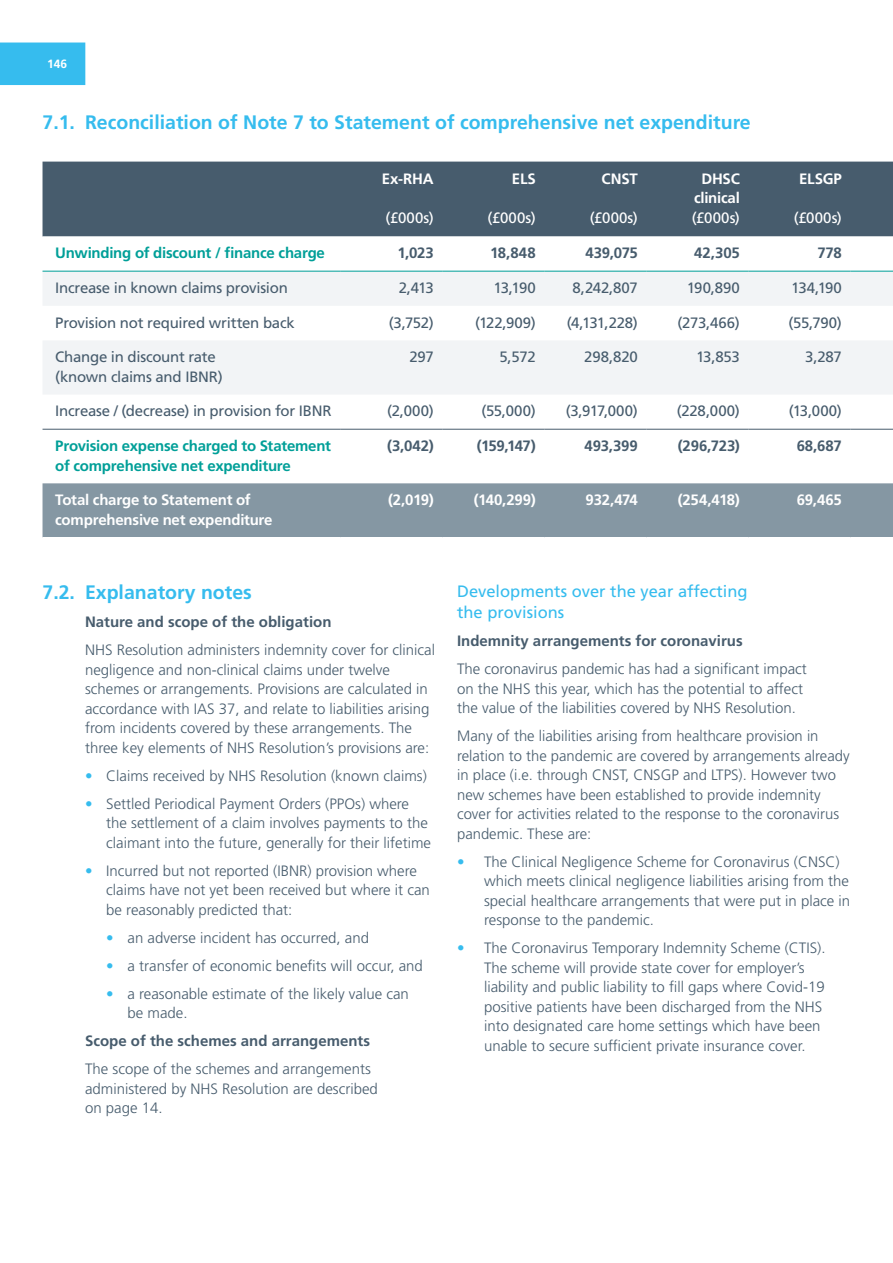
<style>
.page{position:relative;width:893px;height:1263px;background:#fff}
.page>*{position:absolute;margin:0;border:0;box-sizing:border-box;transform-origin:0 0}
.Head_2_ACC_NOTES{font:700 19.5px "Frutiger LT Std";color:#36bcee}
.Head_3{font:16.5px/21px "Frutiger LT Std";color:#36bcee}
.Body_copy{font:300 15px/19.5px "Frutiger LT Std";color:#475c6d}
.Bulleted_list_copy_A{font:300 15px/19.5px "Frutiger LT Std";color:#475c6d}
.body{font:15px/19.5px "Frutiger LT Std";letter-spacing:-.02em;color:#475c6d}
.body-2{font:700 15px/19.5px "Frutiger LT Std";letter-spacing:-.015em;color:#fff;text-align:justify}
.body-3{font:700 15px/19.5px "Frutiger LT Std";letter-spacing:-.015em;color:#009f98}
.Body_copy-2{font:700 15px "Frutiger LT Std";color:#475c6d}
.body-4{font:700 15px "Frutiger LT Std";letter-spacing:-.015em;color:#475c6d}
.body-5{font:15px "Frutiger LT Std";letter-spacing:.01em;color:#fff}
.t1{font:700 12px "Frutiger LT Std";color:#fff}
.s1{font-weight:400}
.s2{font-stretch:condensed;color:#36bcee}
</style>
<div class="page">
<div style="left:43px;top:162px;width:850px;height:74px;background:#475c6d"></div>
<svg style="left:43px;top:236px;width:850px;height:193px"></svg>
<svg style="left:43px;top:272px;width:850px;height:123px;fill:#f2f4f6"></svg>
<div style="left:43px;top:483px;width:850px;height:54px;background:#8597a3"></div>
<hr style="left:43px;top:271px;width:297px;height:1px;background:#009f98">
<hr style="left:340px;top:271px;width:102px;height:1px;background:#009f98">
<hr style="left:442px;top:271px;width:102px;height:1px;background:#009f98">
<hr style="left:544px;top:271px;width:102px;height:1px;background:#009f98">
<hr style="left:646px;top:271px;width:102px;height:1px;background:#009f98">
<hr style="left:748px;top:271px;width:102px;height:1px;background:#009f98">
<hr style="left:850px;top:271px;width:43px;height:1px;background:#009f98">
<hr style="left:43px;top:429px;width:297px;height:1px;background:#475c6d">
<hr style="left:340px;top:429px;width:102px;height:1px;background:#475c6d">
<hr style="left:442px;top:429px;width:102px;height:1px;background:#475c6d">
<hr style="left:544px;top:429px;width:102px;height:1px;background:#475c6d">
<hr style="left:646px;top:429px;width:102px;height:1px;background:#475c6d">
<hr style="left:748px;top:429px;width:102px;height:1px;background:#475c6d">
<hr style="left:850px;top:429px;width:43px;height:1px;background:#475c6d">
<div style="left:0;top:43px;width:85px;height:42px;background:#36bcee"></div>
<p class="t1" style="left:47px;top:57px;width:22px">146</p>
<h2 class="Head_2_ACC_NOTES" style="left:43px;top:111px;width:710px">7.1. Reconciliation of Note 7 to Statement of comprehensive net expenditure</h2>
<p class="body-2" style="left:382px;top:169px;width:53px">Ex-RHA</p>
<p class="body-5" style="left:386px;top:209px;width:50px">(£000s)</p>
<p class="body-2" style="left:512px;top:169px;width:25px">ELS</p>
<p class="body-5" style="left:488px;top:209px;width:50px">(£000s)</p>
<p class="body-2" style="left:602px;top:169px;width:38px">CNST</p>
<p class="body-5" style="left:590px;top:209px;width:50px">(£000s)</p>
<p class="body-2" style="left:692px;top:169px;width:50px;text-indent:10px">DHSC clinical <span class="s1">(£000s)</span></p>
<p class="body-2" style="left:799px;top:169px;width:44px">ELSGP</p>
<p class="body-5" style="left:794px;top:209px;width:50px">(£000s)</p>
<p class="body-3" style="left:55px;top:243px;width:271px">Unwinding of discount / finance charge</p>
<p class="body-4" style="left:397px;top:244px;width:38px">1,023</p>
<p class="body-4" style="left:490px;top:244px;width:47px">18,848</p>
<p class="body-4" style="left:585px;top:244px;width:54px">439,075</p>
<p class="body-4" style="left:694px;top:244px;width:47px">42,305</p>
<p class="body-4" style="left:817px;top:244px;width:26px">778</p>
<p class="body" style="left:55px;top:278px;width:234px">Increase in known claims provision</p>
<p class="body" style="left:399px;top:278px;width:36px">2,413</p>
<p class="body" style="left:493px;top:278px;width:44px">13,190</p>
<p class="body" style="left:572px;top:278px;width:67px">8,242,807</p>
<p class="body" style="left:687px;top:278px;width:55px">190,890</p>
<p class="body" style="left:791px;top:278px;width:52px">134,190</p>
<p class="body" style="left:55px;top:313px;width:241px">Provision not required written back</p>
<p class="body" style="left:389px;top:313px;width:46px">(3,752)</p>
<p class="body" style="left:475px;top:313px;width:62px">(122,909)</p>
<p class="body" style="left:567px;top:313px;width:72px">(4,131,228)</p>
<p class="body" style="left:678px;top:313px;width:64px">(273,466)</p>
<p class="body" style="left:789px;top:313px;width:55px">(55,790)</p>
<p class="body" style="left:55px;top:347px;width:169px">Change in discount rate (known claims and IBNR)</p>
<p class="body" style="left:409px;top:347px;width:26px">297</p>
<p class="body" style="left:499px;top:347px;width:38px">5,572</p>
<p class="body" style="left:584px;top:347px;width:55px">298,820</p>
<p class="body" style="left:696px;top:347px;width:45px">13,853</p>
<p class="body" style="left:805px;top:347px;width:38px">3,287</p>
<p class="body" style="left:55px;top:402px;width:278px">Increase / (decrease) in provision for IBNR</p>
<p class="body" style="left:387px;top:402px;width:48px">(2,000)</p>
<p class="body" style="left:481px;top:402px;width:56px">(55,000)</p>
<p class="body" style="left:566px;top:402px;width:74px">(3,917,000)</p>
<p class="body" style="left:677px;top:402px;width:65px">(228,000)</p>
<p class="body" style="left:789px;top:402px;width:55px">(13,000)</p>
<p class="body-3" style="left:55px;top:436px;width:277px">Provision expense charged to Statement of comprehensive net expenditure</p>
<p class="body-4" style="left:387px;top:437px;width:48px">(3,042)</p>
<p class="body-4" style="left:477px;top:437px;width:60px">(159,147)</p>
<p class="body-4" style="left:585px;top:437px;width:55px">493,399</p>
<p class="body-4" style="left:678px;top:437px;width:63px">(296,723)</p>
<p class="body-4" style="left:797px;top:437px;width:47px">68,687</p>
<p class="body-2" style="left:55px;top:490px;width:219px">Total charge to Statement of comprehensive net expenditure</p>
<p class="body-2" style="left:388px;top:490px;width:47px">(2,019)</p>
<p class="body-2" style="left:474px;top:490px;width:63px">(140,299)</p>
<p class="body-2" style="left:586px;top:490px;width:54px">932,474</p>
<p class="body-2" style="left:678px;top:490px;width:63px">(254,418)</p>
<p class="body-2" style="left:797px;top:490px;width:47px">69,465</p>
<h2 class="Head_2_ACC_NOTES" style="left:43px;top:581px;width:211px">7.2. Explanatory notes</h2>
<p class="Body_copy-2" style="left:85px;top:613px;width:248px">Nature and scope of the obligation</p>
<p class="Body_copy" style="left:85px;top:641px;width:352px">NHS Resolution administers indemnity cover for clinical negligence and non-clinical claims under twelve schemes or arrangements. Provisions are calculated in accordance with IAS 37, and relate to liabilities arising from incidents covered by these arrangements. The three key elements of NHS Resolution’s provisions are:</p>
<h3 class="Bulleted_list_copy_A" style="left:85px;top:766px;width:343px"><span class="s2">•</span> Claims received by NHS Resolution (known claims)</h3>
<h3 class="Bulleted_list_copy_A" style="left:106px;top:794px;width:326px;text-indent:-21px"><span class="s2">•</span> Settled Periodical Payment Orders (PPOs) where the settlement of a claim involves payments to the claimant into the future, generally for their lifetime</h3>
<h3 class="Bulleted_list_copy_A" style="left:106px;top:861px;width:325px;text-indent:-21px"><span class="s2">•</span> Incurred but not reported (IBNR) provision where claims have not yet been received but where it can be reasonably predicted that:</h3>
<h3 class="Bulleted_list_copy_A" style="left:106px;top:928px;width:264px"><span class="s2">•</span> an adverse incident has occurred, and</h3>
<h3 class="Bulleted_list_copy_A" style="left:106px;top:956px;width:318px"><span class="s2">•</span> a transfer of economic benefits will occur, and</h3>
<h3 class="Bulleted_list_copy_A" style="left:128px;top:984px;width:283px;text-indent:-21px"><span class="s2">•</span> a reasonable estimate of the likely value can be made.</h3>
<p class="Body_copy-2" style="left:85px;top:1032px;width:287px">Scope of the schemes and arrangements</p>
<p class="Body_copy" style="left:85px;top:1060px;width:294px">The scope of the schemes and arrangements administered by NHS Resolution are described on page 14.</p>
<h3 class="Head_3" style="left:457px;top:581px;width:292px">Developments over the year affecting the provisions</h3>
<p class="Body_copy-2" style="left:457px;top:632px;width:287px">Indemnity arrangements for coronavirus</p>
<p class="Body_copy" style="left:457px;top:659px;width:351px">The coronavirus pandemic has had a significant impact on the NHS this year, which has the potential to affect the value of the liabilities covered by NHS Resolution.</p>
<p class="Body_copy" style="left:457px;top:726px;width:394px">Many of the liabilities arising from healthcare provision in relation to the pandemic are covered by arrangements already in place (i.e. through CNST, CNSGP and LTPS). However two new schemes have been established to provide indemnity cover for activities related to the response to the coronavirus pandemic. These are:</p>
<p class="Body_copy" style="left:484px;top:852px;width:368px;text-indent:-27px"><span class="s2">•</span> The Clinical Negligence Scheme for Coronavirus (CNSC) which meets clinical negligence liabilities arising from the special healthcare arrangements that were put in place in response to the pandemic.</p>
<p class="Body_copy" style="left:484px;top:938px;width:343px;text-indent:-27px"><span class="s2">•</span> The Coronavirus Temporary Indemnity Scheme (CTIS).<br>The scheme will provide state cover for employer’s liability and public liability to fill gaps where Covid-19 positive patients have been discharged from the NHS into designated care home settings which have been unable to secure sufficient private insurance cover.</p>
</div>
